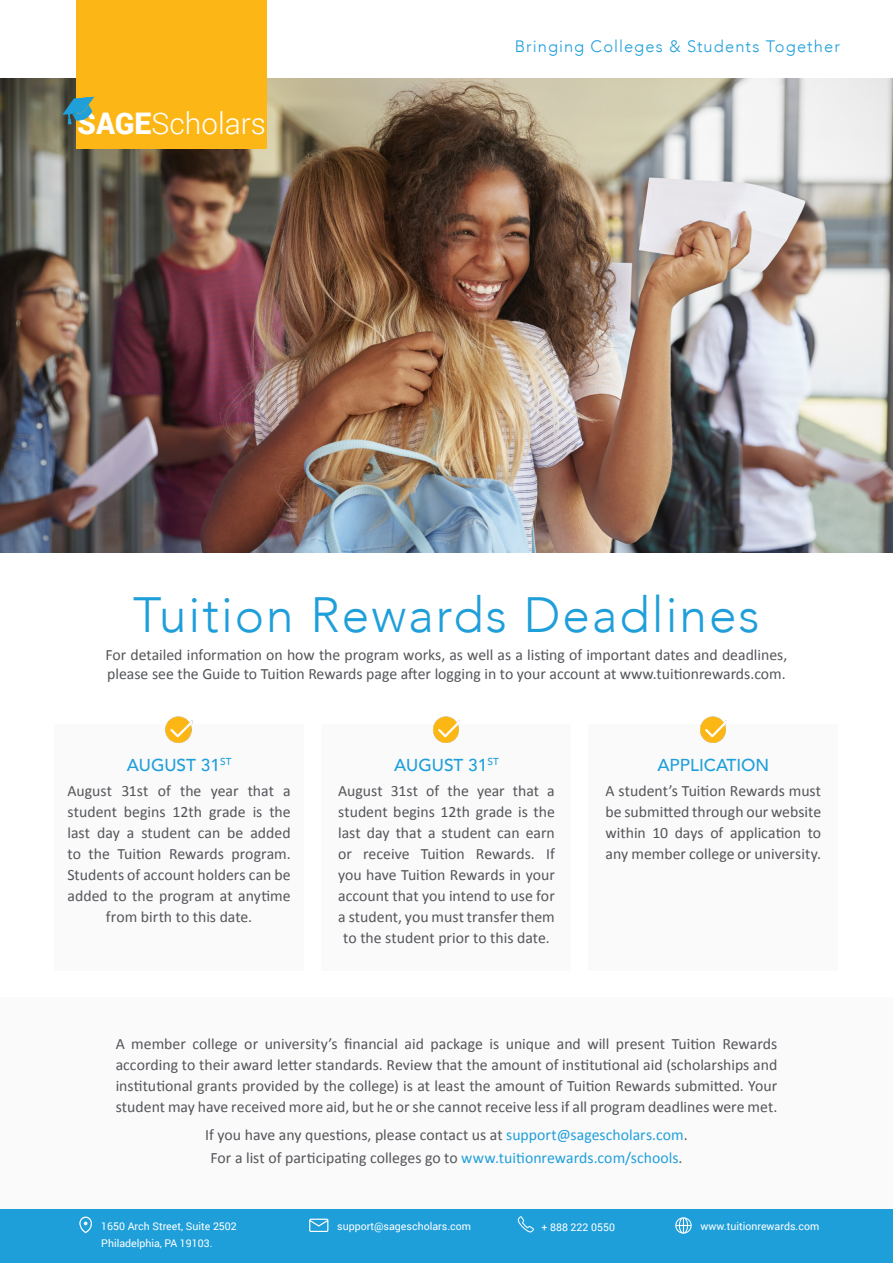
<style>
.page{position:relative;width:893px;height:1263px;background:#fff}
.page>*{position:absolute;margin:0;border:0;box-sizing:border-box;transform-origin:0 0}
.t1{font:300 49.5px "Avenir";letter-spacing:.04em;color:#1f9fda}
.t2{font:300 29.85px "Roboto";color:#fff}
.t3{font:500 17.25px "Avenir";color:#1f9fda}
.t4{font:300 16.5px "Avenir";letter-spacing:.065em;color:#1f9fda}
.t5{font:15.75px/21px "Calibri";color:#54555a;text-align:center}
.t6{font:10.65px "Roboto";color:#fff}
.s1{font-weight:900}
.s2{color:#1f9fda}
</style>
<div class="page">
<div style="left:54px;top:724px;width:250px;height:247px;background:#fafafa"></div>
<div style="left:322px;top:724px;width:249px;height:247px;background:#fafafa"></div>
<div style="left:589px;top:724px;width:249px;height:247px;background:#fafafa"></div>
<div style="left:0;top:1209px;width:893px;height:54px;background:#1f9fda"></div>
<div style="left:0;top:997px;width:893px;height:212px;background:#fafafa"></div>
<img style="left:0;top:79px;width:893px;height:474px">
<div style="left:76px;top:0;width:191px;height:148px;background:#fcb615"></div>
<svg style="left:63px;top:97px;width:31px;height:27px"></svg>
<svg style="left:517px;top:1216px;width:17px;height:16px"></svg>
<svg style="left:309px;top:1218px;width:19px;height:14px"></svg>
<svg style="left:79px;top:1216px;width:13px;height:17px"></svg>
<svg style="left:675px;top:1217px;width:17px;height:17px"></svg>
<img style="left:165px;top:716px;width:28px;height:27px">
<img style="left:433px;top:716px;width:27px;height:27px">
<img style="left:700px;top:716px;width:27px;height:27px">
<p class="t2" style="left:77px;top:103px;width:190px"><span class="s1">SAGE</span>Scholars</p>
<p class="t4" style="left:515px;top:37px;width:326px">Bringing Colleges &amp; Students Together</p>
<p class="t1" style="left:133px;top:586px;width:628px">Tuition Rewards Deadlines</p>
<p class="t5" style="left:106px;top:644px;width:683px;line-height:18.9px;text-align:left">For detailed information on how the program works, as well as a listing of important dates and deadlines, please see the Guide to Tuition Rewards page after logging in to your account at www.tuitionrewards.com.</p>
<p class="t3" style="left:127px;top:750px;width:106px">AUGUST 31<sup>ST</sup></p>
<p class="t5" style="left:68px;top:779px;width:225px">August 31st of the year that a student begins 12th grade is the last day a student can be added to the Tuition Rewards program.<br>Students of account holders can be added to the program at anytime from birth to this date.</p>
<p class="t3" style="left:394px;top:750px;width:106px">AUGUST 31<sup>ST</sup></p>
<p class="t5" style="left:338px;top:779px;width:218px">August 31st of the year that a student begins 12th grade is the last day that a student can earn or receive Tuition Rewards. If you have Tuition Rewards in your account that you intend to use for a student, you must transfer them to the student prior to this date.</p>
<p class="t3" style="left:657px;top:750px;width:113px">APPLICATION</p>
<p class="t5" style="left:606px;top:779px;width:217px;text-align:justify">A student’s Tuition Rewards must be submitted through our website within 10 days of application to any member college or university.</p>
<p class="t5" style="left:116px;top:1033px;width:663px;text-align:justify">A member college or university’s financial aid package is unique and will present Tuition Rewards according to their award letter standards. Review that the amount of institutional aid (scholarships and institutional grants provided by the college) is at least the amount of Tuition Rewards submitted. Your student may have received more aid, but he or she cannot receive less if all program deadlines were met.</p>
<p class="t5" style="left:205px;top:1123px;width:484px">If you have any questions, please contact us at <span class="s2">support@sagescholars.com</span>.</p>
<p class="t5" style="left:210px;top:1146px;width:474px">For a list of participating colleges go to <span class="s2">www.tuitionrewards.com/schools</span>.</p>
<p class="t6" style="left:101px;top:1219px;width:137px">1650 Arch Street, Suite 2502</p>
<p class="t6" style="left:337px;top:1219px;width:135px">support@sagescholars.com</p>
<p class="t6" style="left:541px;top:1219px;width:75px">+ 888 222 0550</p>
<p class="t6" style="left:101px;top:1236px;width:113px">Philadelphia, PA 19103.</p>
<p class="t6" style="left:700px;top:1219px;width:120px">www.tuitionrewards.com</p>
</div>
